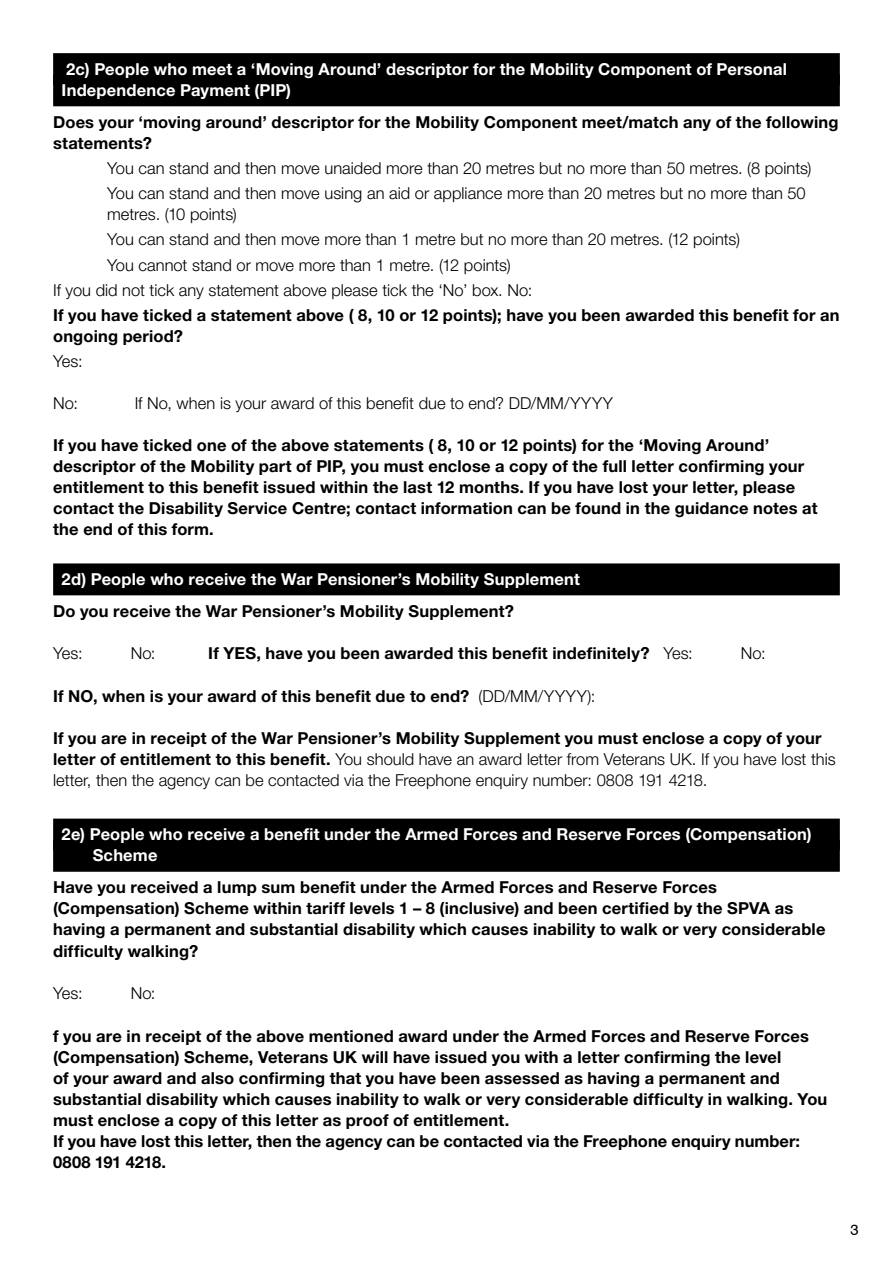
<style>
.page{position:relative;width:893px;height:1263px;background:#fff}
.page>*{position:absolute;margin:0;border:0;box-sizing:border-box;transform-origin:0 0}
.t1{font:700 16.5px/21px "Helvetica Neue";letter-spacing:.01em;color:#000}
.t2{font:300 16.5px/21px "Helvetica Neue";color:#000}
.t3{font:700 16.5px/21.3px "Helvetica Neue";letter-spacing:.01em;color:#fff}
.t4{font:15px "Swiss 721 BT";color:#000}
.s1{font-weight:300}
.s2{font-weight:700}
</style>
<div class="page">
<div style="left:53px;top:53px;width:787px;height:32px;background:#000"></div>
<div style="left:53px;top:74px;width:787px;height:32px;background:#000"></div>
<div style="left:53px;top:563px;width:787px;height:32px;background:#000"></div>
<div style="left:53px;top:819px;width:787px;height:31px;background:#000"></div>
<div style="left:53px;top:840px;width:787px;height:32px;background:#000"></div>
<p class="t3" style="left:62px;top:58px;width:727px">2c) People who meet a ‘Moving Around’ descriptor for the Mobility Component of Personal<br>Independence Payment (PIP)</p>
<p class="t1" style="left:53px;top:111px;width:787px">Does your ‘moving around’ descriptor for the Mobility Component meet/match any of the following statements?</p>
<p class="t2" style="left:107px;top:155px;width:706px;line-height:25.2px">You can stand and then move unaided more than 20 metres but no more than 50 metres. (8 points)<br>You can stand and then move using an aid or appliance more than 20 metres but no more than 50</p>
<p class="t2" style="left:107px;top:203px;width:131px">metres. (10 points)</p>
<p class="t2" style="left:107px;top:229px;width:634px">You can stand and then move more than 1 metre but no more than 20 metres. (12 points)</p>
<p class="t2" style="left:107px;top:254px;width:405px">You cannot stand or move more than 1 metre. (12 points)</p>
<p class="t2" style="left:53px;top:279px;width:481px">If you did not tick any statement above please tick the ‘No’ box. No:</p>
<p class="t1" style="left:53px;top:304px;width:788px">If you have ticked a statement above ( 8, 10 or 12 points); have you been awarded this benefit for an ongoing period?</p>
<p class="t2" style="left:53px;top:351px;width:31px">Yes:</p>
<p class="t2" style="left:53px;top:393px;width:26px">No:</p>
<p class="t2" style="left:135px;top:393px;width:480px">If No, when is your award of this benefit due to end? DD/MM/YYYY</p>
<p class="t1" style="left:53px;top:435px;width:766px">If you have ticked one of the above statements ( 8, 10 or 12 points) for the ‘Moving Around’ descriptor of the Mobility part of PIP, you must enclose a copy of the full letter confirming your entitlement to this benefit issued within the last 12 months. If you have lost your letter, please contact the Disability Service Centre; contact information can be found in the guidance notes at the end of this form.</p>
<p class="t3" style="left:62px;top:568px;width:520px">2d) People who receive the War Pensioner’s Mobility Supplement</p>
<p class="t1" style="left:53px;top:600px;width:462px">Do you receive the War Pensioner’s Mobility Supplement?</p>
<p class="t2" style="left:53px;top:642px;width:31px">Yes:</p>
<p class="t2" style="left:131px;top:642px;width:26px">No:</p>
<p class="t1" style="left:208px;top:642px;width:486px">If YES, have you been awarded this benefit indefinitely? <span class="s1">Yes:</span></p>
<p class="t2" style="left:741px;top:642px;width:26px">No:</p>
<p class="t1" style="left:53px;top:685px;width:544px">If NO, when is your award of this benefit due to end? <span class="s1">(DD/MM/YYYY):</span></p>
<p class="t2" style="left:53px;top:727px;width:784px"><span class="s2">If you are in receipt of the War Pensioner’s Mobility Supplement you must enclose a copy of your letter of entitlement to this benefit.</span> You should have an award letter from Veterans UK. If you have lost this letter, then the agency can be contacted via the Freephone enquiry number: 0808 191 4218.</p>
<p class="t3" style="left:93px;top:823px;width:720px;text-indent:-31px">2e) People who receive a benefit under the Armed Forces and Reserve Forces (Compensation)<br>Scheme</p>
<p class="t1" style="left:53px;top:876px;width:774px">Have you received a lump sum benefit under the Armed Forces and Reserve Forces (Compensation) Scheme within tariff levels 1 – 8 (inclusive) and been certified by the SPVA as having a permanent and substantial disability which causes inability to walk or very considerable difficulty walking?</p>
<p class="t2" style="left:53px;top:982px;width:31px">Yes:</p>
<p class="t2" style="left:131px;top:982px;width:26px">No:</p>
<p class="t1" style="left:53px;top:1025px;width:776px">f you are in receipt of the above mentioned award under the Armed Forces and Reserve Forces (Compensation) Scheme, Veterans UK will have issued you with a letter confirming the level<br>of your award and also confirming that you have been assessed as having a permanent and substantial disability which causes inability to walk or very considerable difficulty in walking. You must enclose a copy of this letter as proof of entitlement.<br>If you have lost this letter, then the agency can be contacted via the Freephone enquiry number:<br>0808 191 4218.</p>
<p class="t4" style="left:850px;top:1220px;width:10px">3</p>
</div>
